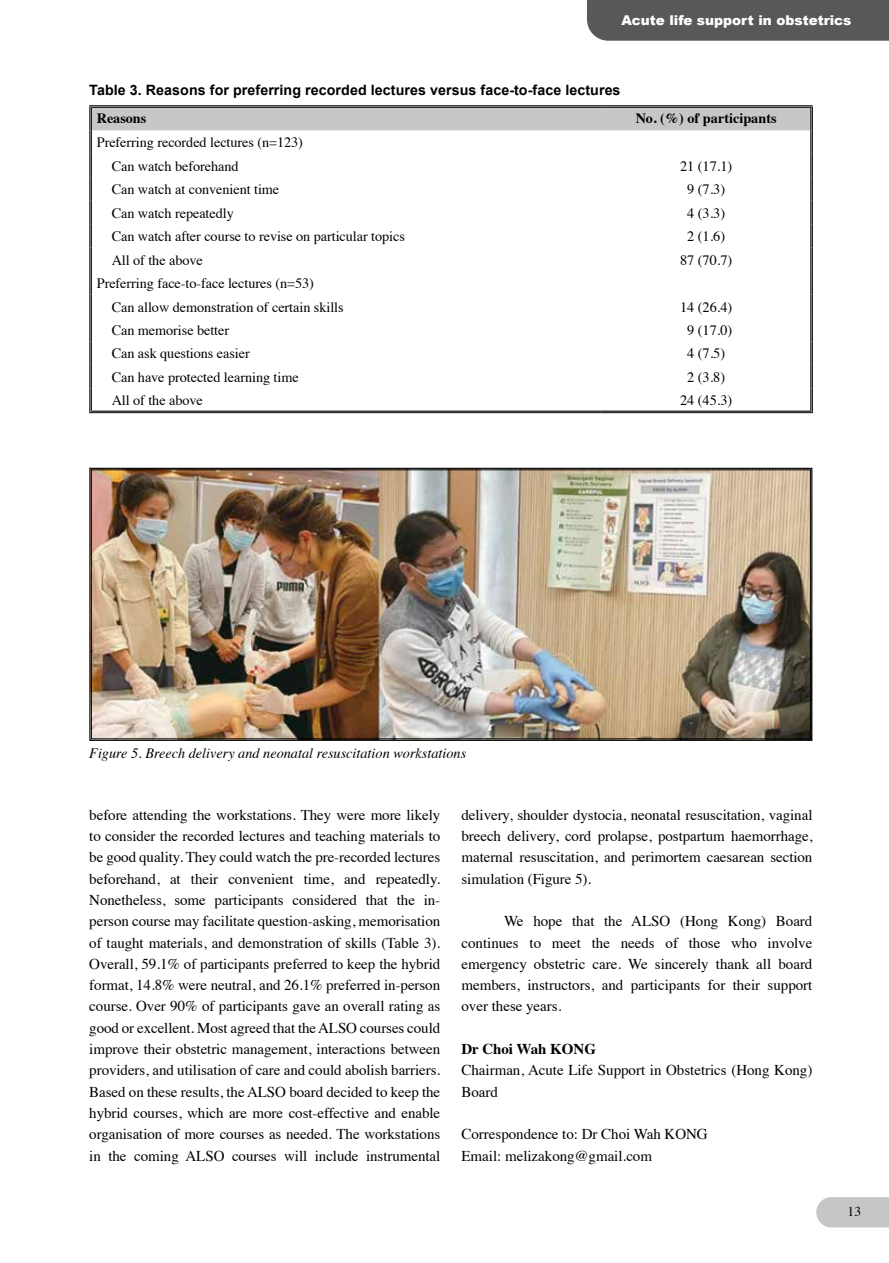
<style>
.page{position:relative;width:889px;height:1263px;background:#fff}
.page>*{position:absolute;margin:0;border:0;box-sizing:border-box;transform-origin:0 0}
.t1{font:15px/21.3px "Times";color:#000;text-align:justify}
.t2{font:700 15px "Times";color:#000}
.t3{font:14.25px/23.4px "Times";letter-spacing:-.005em;color:#000}
.t4{font:700 14.25px "Arial";letter-spacing:.005em;color:#000}
.t5{font:italic 14.25px "Times";color:#000}
.t6{font:700 14.25px "Times";color:#000}
.t7{font:900 13.5px "Arial";color:#fff}
.t8{font:13.5px "Times";color:#000}
</style>
<div class="page">
<div style="left:587px;top:0;width:302px;height:41px;background:#57585a"></div>
<div style="left:816px;top:1197px;width:73px;height:30px;background:#c6c7c8"></div>
<hr style="left:89px;top:105px;width:512px;height:1px;background:#000">
<hr style="left:601px;top:105px;width:211px;height:1px;background:#000">
<svg style="left:89px;top:106px;width:724px;height:306px"></svg>
<hr style="left:91px;top:411px;width:510px;height:1px;background:#000">
<hr style="left:89px;top:412px;width:512px;height:1px;background:#000">
<hr style="left:601px;top:411px;width:210px;height:1px;background:#000">
<hr style="left:601px;top:412px;width:211px;height:1px;background:#000">
<img style="left:89px;top:467px;width:724px;height:274px">
<div style="left:91px;top:470px;width:719px;height:269px;border:1px solid #000"></div>
<p class="t7" style="left:621px;top:11px;width:231px">Acute life support in obstetrics</p>
<p class="t4" style="left:89px;top:81px;width:533px">Table 3. Reasons for preferring recorded lectures versus face-to-face lectures</p>
<p class="t6" style="left:97px;top:105px;width:51px">Reasons</p>
<p class="t6" style="left:635px;top:105px;width:142px">No. (%) of participants</p>
<p class="t3" style="left:112px;top:130px;width:193px;text-indent:-15px">Preferring recorded lectures (n=123)<br>Can watch beforehand</p>
<p class="t3" style="left:680px;top:153px;width:54px">21 (17.1)</p>
<p class="t3" style="left:112px;top:177px;width:169px">Can watch at convenient time</p>
<p class="t3" style="left:687px;top:177px;width:39px">9 (7.3)</p>
<p class="t3" style="left:112px;top:200px;width:124px">Can watch repeatedly</p>
<p class="t3" style="left:687px;top:200px;width:39px">4 (3.3)</p>
<p class="t3" style="left:112px;top:223px;width:295px">Can watch after course to revise on particular topics</p>
<p class="t3" style="left:687px;top:223px;width:39px">2 (1.6)</p>
<p class="t3" style="left:112px;top:247px;width:93px">All of the above</p>
<p class="t3" style="left:680px;top:247px;width:54px">87 (70.7)</p>
<p class="t3" style="left:112px;top:270px;width:233px;text-indent:-15px">Preferring face-to-face lectures (n=53)<br>Can allow demonstration of certain skills</p>
<p class="t3" style="left:680px;top:294px;width:54px">14 (26.4)</p>
<p class="t3" style="left:112px;top:317px;width:119px">Can memorise better</p>
<p class="t3" style="left:687px;top:317px;width:47px">9 (17.0)</p>
<p class="t3" style="left:112px;top:341px;width:140px">Can ask questions easier</p>
<p class="t3" style="left:687px;top:341px;width:39px">4 (7.5)</p>
<p class="t3" style="left:112px;top:364px;width:188px">Can have protected learning time</p>
<p class="t3" style="left:687px;top:364px;width:39px">2 (3.8)</p>
<p class="t3" style="left:112px;top:388px;width:93px">All of the above</p>
<p class="t3" style="left:680px;top:388px;width:54px">24 (45.3)</p>
<p class="t5" style="left:89px;top:741px;width:378px">Figure 5. Breech delivery and neonatal resuscitation workstations</p>
<p class="t1" style="left:89px;top:803px;width:352px">before attending the workstations. They were more likely to consider the recorded lectures and teaching materials to be good quality. They could watch the pre-recorded lectures beforehand, at their convenient time, and repeatedly.<br>Nonetheless, some participants considered that the in&shy;person course may facilitate question-asking, memorisation of taught materials, and demonstration of skills (Table 3).<br>Overall, 59.1% of participants preferred to keep the hybrid format, 14.8% were neutral, and 26.1% preferred in-person course. Over 90% of participants gave an overall rating as good or excellent. Most agreed that the ALSO courses could improve their obstetric management, interactions between providers, and utilisation of care and could abolish barriers.<br>Based on these results, the ALSO board decided to keep the hybrid courses, which are more cost-effective and enable organisation of more courses as needed. The workstations in the coming ALSO courses will include instrumental</p>
<p class="t1" style="left:461px;top:803px;width:352px">delivery, shoulder dystocia, neonatal resuscitation, vaginal breech delivery, cord prolapse, postpartum haemorrhage, maternal resuscitation, and perimortem caesarean section simulation (Figure 5).</p>
<p class="t1" style="left:461px;top:909px;width:352px;text-indent:43px">We hope that the ALSO (Hong Kong) Board continues to meet the needs of those who involve emergency obstetric care. We sincerely thank all board members, instructors, and participants for their support over these years.</p>
<p class="t2" style="left:461px;top:1035px;width:136px">Dr Choi Wah KONG</p>
<p class="t1" style="left:461px;top:1058px;width:352px">Chairman, Acute Life Support in Obstetrics (Hong Kong)<br>Board</p>
<p class="t1" style="left:461px;top:1122px;width:248px">Correspondence to: Dr Choi Wah KONG<br>Email: melizakong@gmail.com</p>
<p class="t8" style="left:847px;top:1199px;width:15px">13</p>
</div>
